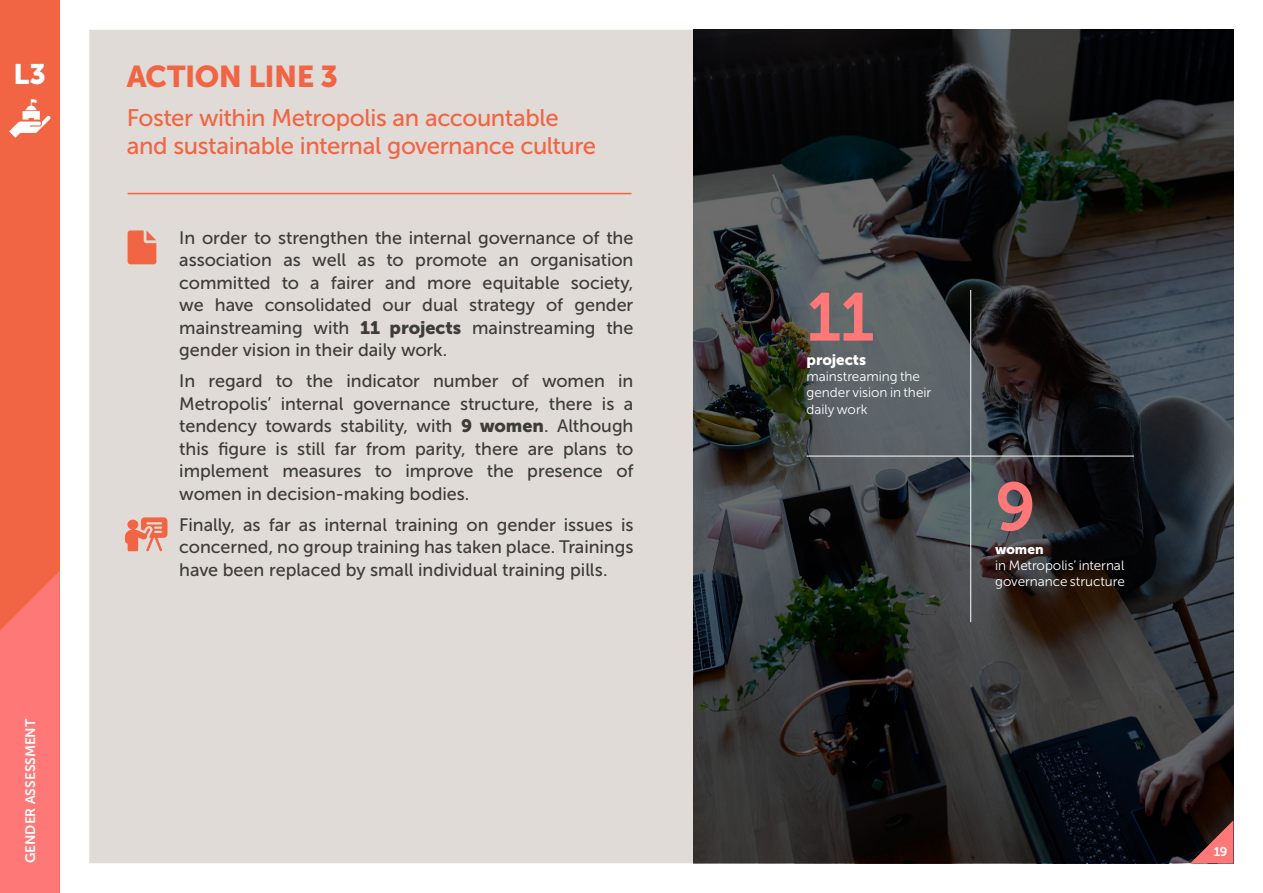
<style>
.page{position:relative;width:1263px;height:893px;background:#fff}
.page>*{position:absolute;margin:0;border:0;box-sizing:border-box;transform-origin:0 0}
.t1{font:67.5px "Museo Sans 700";color:#ff7878}
.t2{font:30px "Museo Sans 900";letter-spacing:-.02em;color:#f16544}
.t3{font:28.2px "Museo Sans 900";color:#fff}
.t4{font:24px/28.8px "Museo Sans 500";letter-spacing:-.015em;color:#f16544}
.t5{font:18px/22.5px "Museo Sans 500";letter-spacing:-.005em;color:#3c3c3b;text-align:justify}
.t6{font:15px "Museo Sans 900";letter-spacing:-.005em;color:#fff}
.t7{font:13.8px "Museo Sans 700";letter-spacing:-.005em;color:#fff}
.t8{font:13.5px/16.2px "Museo Sans 300";letter-spacing:-.005em;color:#fff}
.t9{font:13.5px "Museo Sans 900";color:#fff}
.t10{font:12.75px "Museo Sans 700";color:#fff}
.s1{font-family:"Museo Sans 900"}
</style>
<div class="page">
<div style="left:89px;top:30px;width:604px;height:833px;background:#e0dbd6"></div>
<div style="left:0;top:0;width:60px;height:893px;background:#f16544"></div>
<svg style="left:0;top:571px;width:60px;height:322px;background:#fd7672"></svg>
<svg style="left:9px;top:99px;width:41px;height:39px"></svg>
<hr style="left:128px;top:193px;width:503px;height:1px;background:#f16544">
<svg style="left:128px;top:230px;width:28px;height:34px"></svg>
<svg style="left:693px;top:30px;width:540px;height:833px;background:#2b2d2e"></svg>
<svg style="left:1191px;top:821px;width:42px;height:42px;background:#894241"></svg>
<hr style="left:970px;top:290px;width:1px;height:332px;background:#fff">
<hr style="left:806px;top:456px;width:328px;height:1px;background:#fff">
<svg style="left:125px;top:517px;width:42px;height:34px"></svg>
<h3 class="t3" style="left:14px;top:58px;width:34px">L3</h3>
<p class="t7" style="left:23px;top:863px;width:146px;rotate:-90deg">GENDER ASSESSMENT</p>
<h2 class="t2" style="left:127px;top:59px;width:213px">ACTION LINE 3</h2>
<h3 class="t4" style="left:127px;top:103px;width:471px">Foster within Metropolis an accountable and sustainable internal governance culture</h3>
<p class="t5" style="left:179px;top:227px;width:456px">In order to strengthen the internal governance of the association as well as to promote an organisation committed to a fairer and more equitable society, we have consolidated our dual strategy of gender mainstreaming with <span class="s1">11 projects</span> mainstreaming the gender vision in their daily work.</p>
<p class="t5" style="left:179px;top:370px;width:456px">In regard to the indicator number of women in Metropolis’ internal governance structure, there is a tendency towards stability, with <span class="s1">9 women</span>. Although this figure is still far from parity, there are plans to implement measures to improve the presence of women in decision-making bodies.</p>
<p class="t5" style="left:179px;top:514px;width:456px">Finally, as far as internal training on gender issues is concerned, no group training has taken place. Trainings have been replaced by small individual training pills.</p>
<h1 class="t1" style="left:807px;top:280px;width:69px">11</h1>
<p class="t6" style="left:806px;top:351px;width:61px">projects</p>
<p class="t8" style="left:806px;top:368px;width:126px">mainstreaming the gender vision in their daily work</p>
<h1 class="t1" style="left:995px;top:469px;width:42px">9</h1>
<p class="t9" style="left:995px;top:541px;width:50px">women</p>
<p class="t8" style="left:995px;top:557px;width:131px">in Metropolis’ internal governance structure</p>
<p class="t10" style="left:1214px;top:844px;width:15px">19</p>
</div>
